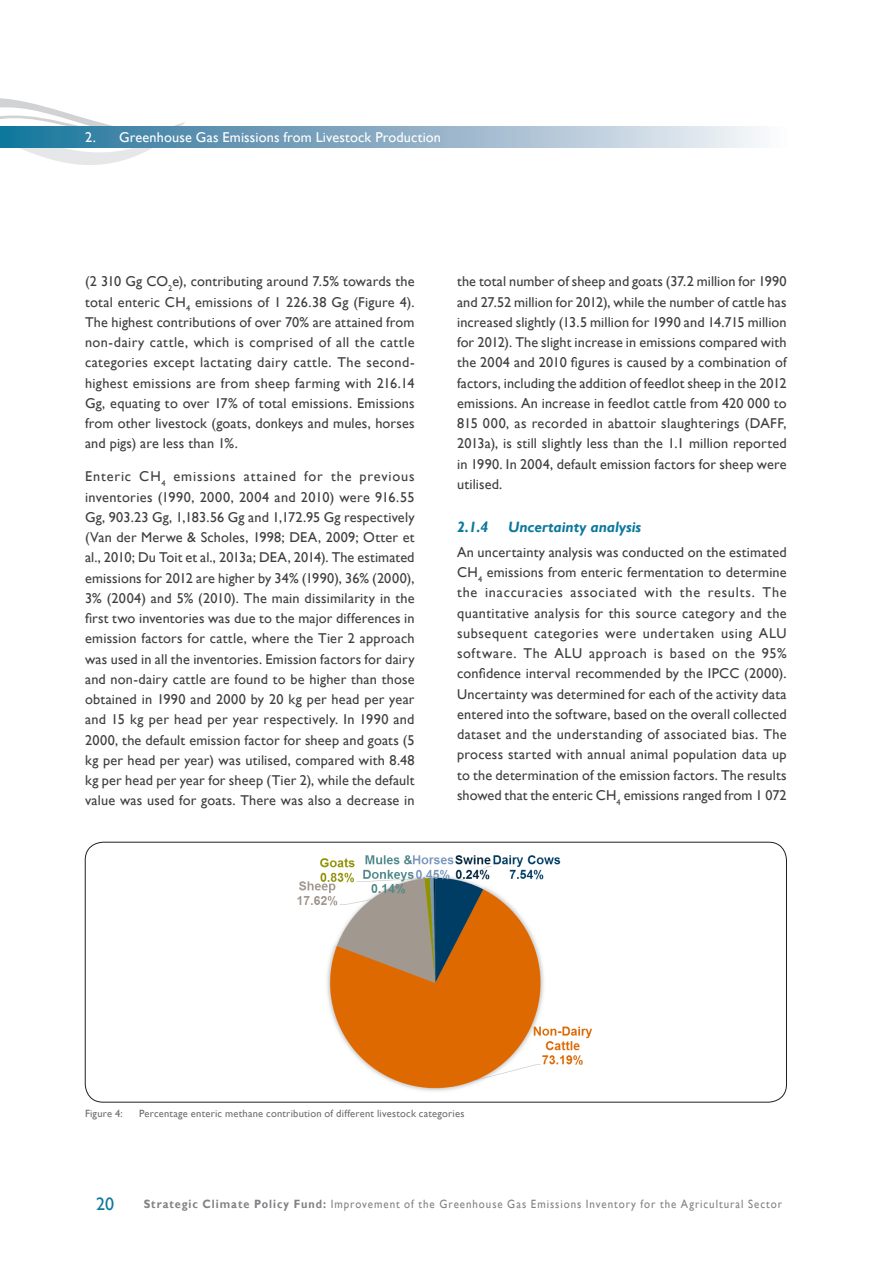
<style>
.page{position:relative;width:893px;height:1263px;background:#fff}
.page>*{position:absolute;margin:0;border:0;box-sizing:border-box;transform-origin:0 0}
.t1{font:18px "Gill Sans";color:#0b789c}
.C_Head_Cor{font:italic 700 15px "Gill Sans";letter-spacing:-.005em;color:#0b789c}
.Body_Text_Cor{font:14.25px/20.2px "Gill Sans";letter-spacing:.01em;color:#3e3e3f;text-align:justify}
.Page_Headers{font:14.25px "Gill Sans";letter-spacing:.01em;color:#fff}
.t2{font:12px "Gill Sans";letter-spacing:.085em;color:#808285;scale:.91 1}
.Captions_Cor{font:10.5px "Gill Sans";letter-spacing:.02em;color:#6c6d70}
.s1{font-weight:700}
</style>
<div class="page">
<svg style="left:0;top:98px;width:186px;height:67px"></svg>
<div style="left:0;top:126px;width:787px;height:21px;background:linear-gradient(to right,#1c6f97,#fbf3f7)"></div>
<img style="left:297px;top:855px;width:295px;height:236px">
<p class="Page_Headers" style="left:85px;top:128px;width:357px">2. Greenhouse Gas Emissions from Livestock Production</p>
<p class="Body_Text_Cor" style="left:85px;top:272px;width:331px">(2 310 Gg CO<sub>2</sub>e), contributing around 7.5% towards the total enteric CH<sub>4</sub> emissions of 1 226.38 Gg (Figure 4).<br>The highest contributions of over 70% are attained from non-dairy cattle, which is comprised of all the cattle categories except lactating dairy cattle. The second&shy;highest emissions are from sheep farming with 216.14<br>Gg, equating to over 17% of total emissions. Emissions from other livestock (goats, donkeys and mules, horses and pigs) are less than 1%.</p>
<p class="Body_Text_Cor" style="left:85px;top:467px;width:331px">Enteric CH<sub>4</sub> emissions attained for the previous inventories (1990, 2000, 2004 and 2010) were 916.55<br>Gg, 903.23 Gg, 1,183.56 Gg and 1,172.95 Gg respectively (Van der Merwe &amp; Scholes, 1998; DEA, 2009; Otter et al., 2010; Du Toit et al., 2013a; DEA, 2014). The estimated emissions for 2012 are higher by 34% (1990), 36% (2000), 3% (2004) and 5% (2010). The main dissimilarity in the first two inventories was due to the major differences in emission factors for cattle, where the Tier 2 approach was used in all the inventories. Emission factors for dairy and non-dairy cattle are found to be higher than those obtained in 1990 and 2000 by 20 kg per head per year and 15 kg per head per year respectively. In 1990 and 2000, the default emission factor for sheep and goats (5 kg per head per year) was utilised, compared with 8.48 kg per head per year for sheep (Tier 2), while the default value was used for goats. There was also a decrease in</p>
<p class="Body_Text_Cor" style="left:457px;top:272px;width:331px">the total number of sheep and goats (37.2 million for 1990 and 27.52 million for 2012), while the number of cattle has increased slightly (13.5 million for 1990 and 14.715 million for 2012). The slight increase in emissions compared with the 2004 and 2010 figures is caused by a combination of factors, including the addition of feedlot sheep in the 2012 emissions. An increase in feedlot cattle from 420 000 to 815 000, as recorded in abattoir slaughterings (DAFF, 2013a), is still slightly less than the 1.1 million reported in 1990. In 2004, default emission factors for sheep were utilised.</p>
<p class="C_Head_Cor" style="left:457px;top:518px;width:33px">2.1.4</p>
<p class="C_Head_Cor" style="left:508px;top:518px;width:135px">Uncertainty analysis</p>
<p class="Body_Text_Cor" style="left:457px;top:542px;width:331px">An uncertainty analysis was conducted on the estimated CH<sub>4</sub> emissions from enteric fermentation to determine the inaccuracies associated with the results. The quantitative analysis for this source category and the subsequent categories were undertaken using ALU software. The ALU approach is based on the 95% confidence interval recommended by the IPCC (2000).<br>Uncertainty was determined for each of the activity data entered into the software, based on the overall collected dataset and the understanding of associated bias. The process started with annual animal population data up to the determination of the emission factors. The results showed that the enteric CH<sub>4</sub> emissions ranged from 1 072</p>
<p class="Captions_Cor" style="left:85px;top:1107px;width:39px">Figure 4:</p>
<p class="Captions_Cor" style="left:139px;top:1107px;width:327px">Percentage enteric methane contribution of different livestock categories</p>
<p class="t1" style="left:96px;top:1193px;width:20px">20</p>
<p class="t2" style="left:144px;top:1197px;width:703px"><span class="s1">Strategic Climate Policy Fund:</span> Improvement of the Greenhouse Gas Emissions Inventory for the Agricultural Sector</p>
</div>
